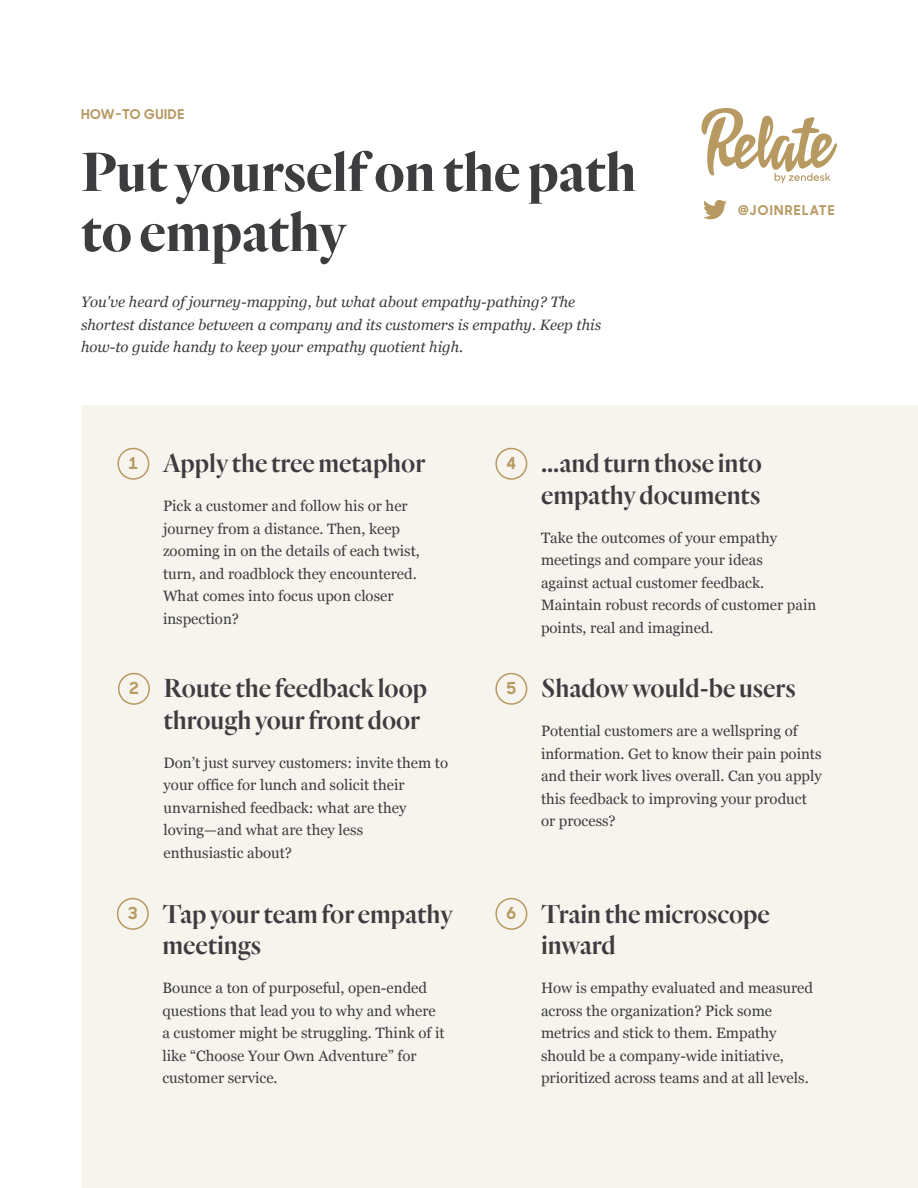
<style>
.page{position:relative;width:918px;height:1188px;background:#fff}
.page>*{position:absolute;margin:0;border:0;box-sizing:border-box;transform-origin:0 0}
.t1{font:700 57px/60px "Quarto";color:#3d3c3f}
.t2{font:600 27px/31.5px "Quarto";color:#3e3c3f}
.t3{font:700 16.5px "Sharp Sans No 1";color:#b79962}
.t4{font:15px/22.5px "Georgia";color:#3d3c3f}
.t5{font:italic 15px/22.5px "Georgia";color:#3d3c3f}
.t6{font:700 13.5px "Sharp Sans No 1";letter-spacing:.05em;color:#b79962}
.t7{font:700 13.5px "Sharp Sans No 1";letter-spacing:.1em;color:#b79962}
.s1{font-family:"Sharp Sans No 1";font-weight:700;font-size:16.5px;color:#b79962}
</style>
<div class="page">
<div style="left:81px;top:405px;width:837px;height:783px;background:#f6f4ed"></div>
<div style="left:117px;top:448px;width:32px;height:32px;border:2px solid #b79962;border-radius:50%"></div>
<div style="left:495px;top:898px;width:32px;height:32px;border:2px solid #b79962;border-radius:50%"></div>
<svg style="left:701px;top:108px;width:136px;height:75px"></svg>
<svg style="left:703px;top:200px;width:24px;height:19px"></svg>
<div style="left:118px;top:673px;width:32px;height:32px;border:2px solid #b79962;border-radius:50%"></div>
<div style="left:117px;top:898px;width:32px;height:32px;border:2px solid #b79962;border-radius:50%"></div>
<div style="left:495px;top:673px;width:32px;height:32px;border:2px solid #b79962;border-radius:50%"></div>
<div style="left:495px;top:448px;width:32px;height:32px;border:2px solid #b79962;border-radius:50%"></div>
<p class="t6" style="left:81px;top:103px;width:105px">HOW-TO GUIDE</p>
<h1 class="t1" style="left:81px;top:141px;width:557px">Put yourself on the path to empathy</h1>
<p class="t5" style="left:81px;top:290px;width:522px">You've heard of journey-mapping, but what about empathy-pathing? The shortest distance between a company and its customers is empathy. Keep this how-to guide handy to keep your empathy quotient high.</p>
<p class="t7" style="left:738px;top:199px;width:98px">@JOINRELATE</p>
<h2 class="t2" style="left:129px;top:447px;width:298px"><span class="s1">1</span> Apply the tree metaphor</h2>
<p class="t4" style="left:163px;top:494px;width:258px">Pick a customer and follow his or her journey from a distance. Then, keep zooming in on the details of each twist, turn, and roadblock they encountered.<br>What comes into focus upon closer inspection?</p>
<p class="t3" style="left:129px;top:675px;width:11px">2</p>
<p class="t3" style="left:128px;top:900px;width:11px">3</p>
<h2 class="t2" style="left:164px;top:672px;width:265px">Route the feedback loop through your front door</h2>
<p class="t4" style="left:164px;top:751px;width:286px">Don’t just survey customers: invite them to your office for lunch and solicit their unvarnished feedback: what are they loving—and what are they less<br>enthusiastic about?</p>
<h2 class="t2" style="left:162px;top:897px;width:292px">Tap your team for empathy meetings</h2>
<p class="t4" style="left:162px;top:976px;width:284px">Bounce a ton of purposeful, open-ended questions that lead you to why and where a customer might be struggling. Think of it like “Choose Your Own Adventure” for customer service.</p>
<p class="t3" style="left:507px;top:450px;width:11px">4</p>
<p class="t3" style="left:507px;top:675px;width:11px">5</p>
<h2 class="t2" style="left:541px;top:447px;width:223px">...and turn those into empathy documents</h2>
<p class="t4" style="left:541px;top:526px;width:277px">Take the outcomes of your empathy meetings and compare your ideas<br>against actual customer feedback.<br>Maintain robust records of customer pain points, real and imagined.</p>
<h2 class="t2" style="left:541px;top:672px;width:256px">Shadow would-be users</h2>
<p class="t4" style="left:541px;top:719px;width:282px">Potential customers are a wellspring of information. Get to know their pain points and their work lives overall. Can you apply this feedback to improving your product or process?</p>
<p class="t3" style="left:507px;top:900px;width:11px">6</p>
<h2 class="t2" style="left:541px;top:897px;width:230px">Train the microscope inward</h2>
<p class="t4" style="left:541px;top:976px;width:274px">How is empathy evaluated and measured across the organization? Pick some metrics and stick to them. Empathy should be a company-wide initiative, prioritized across teams and at all levels.</p>
</div>
